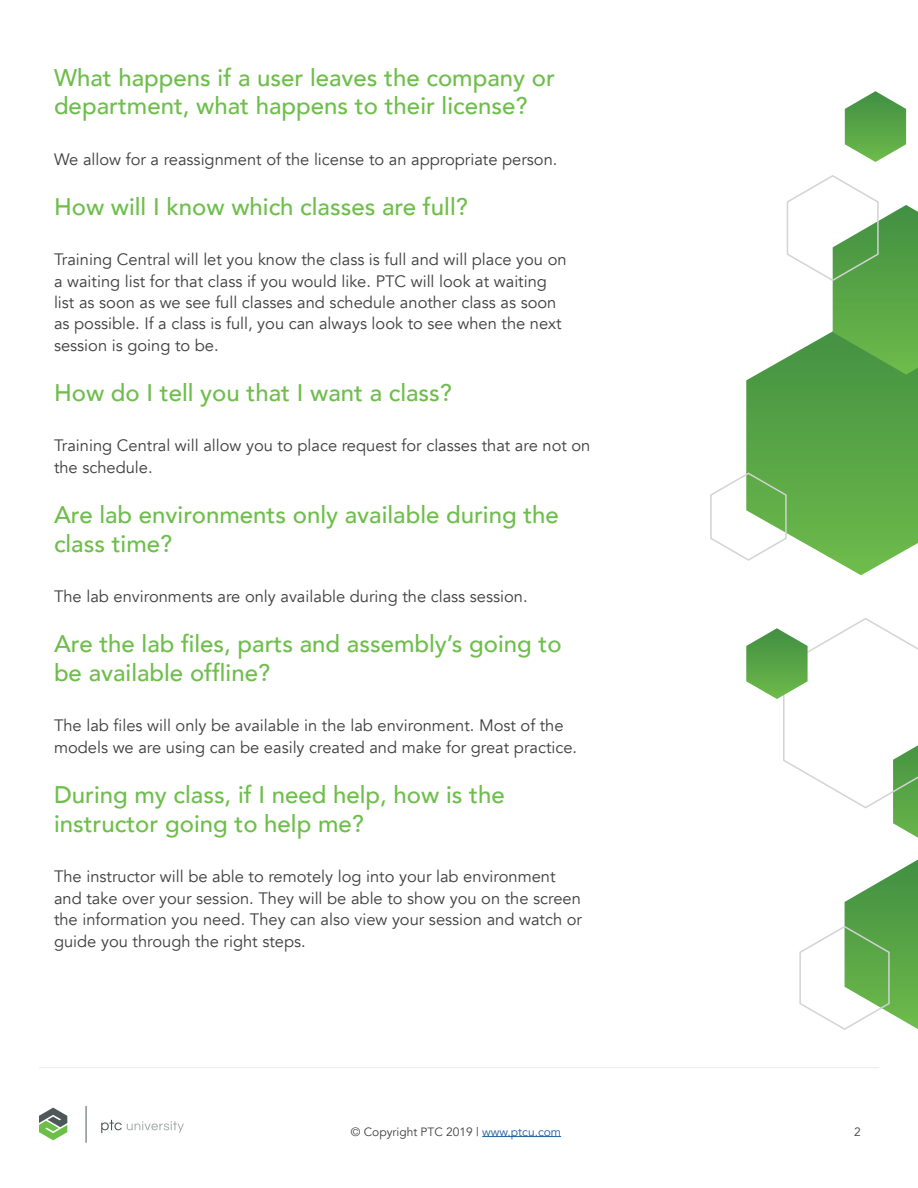
<style>
.page{position:relative;width:918px;height:1188px;background:#fff}
.page>*{position:absolute;margin:0;border:0;box-sizing:border-box;transform-origin:0 0}
.t1{font:500 24px/28.8px "Avenir";color:#6ebe4b}
.t2{font:16.5px/21.5px "Avenir";color:#3e3e3e}
.t3{font:12px "Avenir";color:#3e3e3e}
.s1{color:#215e9e}
</style>
<div class="page">
<hr style="left:482px;top:1136px;width:79px;height:1px;background:#215e9e">
<svg style="left:101px;top:1120px;width:83px;height:13px"></svg>
<hr style="left:86px;top:1106px;width:1px;height:37px;background:#4d5858">
<svg style="left:39px;top:1108px;width:28px;height:32px"></svg>
<hr style="left:39px;top:1067px;width:840px;height:1px;background:#ecedec">
<svg style="left:746px;top:358px;width:172px;height:217px;background:#6cb05a"></svg>
<svg style="left:845px;top:91px;width:61px;height:71px"></svg>
<svg style="left:785px;top:175px;width:133px;height:200px"></svg>
<svg style="left:746px;top:618px;width:172px;height:220px"></svg>
<svg style="left:799px;top:860px;width:119px;height:170px"></svg>
<svg style="left:710px;top:472px;width:77px;height:90px"></svg>
<h1 class="t1" style="left:54px;top:61px;width:503px">What happens if a user leaves the company or department, what happens to their license?</h1>
<p class="t2" style="left:54px;top:148px;width:505px">We allow for a reassignment of the license to an appropriate person.</p>
<h1 class="t1" style="left:54px;top:191px;width:415px">How will I know which classes are full?</h1>
<p class="t2" style="left:54px;top:249px;width:514px">Training Central will let you know the class is full and will place you on a waiting list for that class if you would like. PTC will look at waiting list as soon as we see full classes and schedule another class as soon as possible. If a class is full, you can always look to see when the next session is going to be.</p>
<h1 class="t1" style="left:54px;top:377px;width:399px">How do I tell you that I want a class?</h1>
<p class="t2" style="left:54px;top:435px;width:538px">Training Central will allow you to place request for classes that are not on the schedule.</p>
<h1 class="t1" style="left:54px;top:499px;width:507px">Are lab environments only available during the class time?</h1>
<p class="t2" style="left:54px;top:586px;width:475px">The lab environments are only available during the class session.</p>
<h1 class="t1" style="left:54px;top:628px;width:509px">Are the lab files, parts and assembly’s going to be available offline?</h1>
<p class="t2" style="left:54px;top:715px;width:525px">The lab files will only be available in the lab environment. Most of the models we are using can be easily created and make for great practice.</p>
<h1 class="t1" style="left:54px;top:779px;width:452px">During my class, if I need help, how is the instructor going to help me?</h1>
<p class="t2" style="left:54px;top:866px;width:530px">The instructor will be able to remotely log into your lab environment and take over your session. They will be able to show you on the screen the information you need. They can also view your session and watch or guide you through the right steps.</p>
<p class="t3" style="left:351px;top:1124px;width:212px">© Copyright PTC 2019 | <span class="s1">www.ptcu.com</span></p>
<p class="t3" style="left:854px;top:1124px;width:8px">2</p>
</div>
